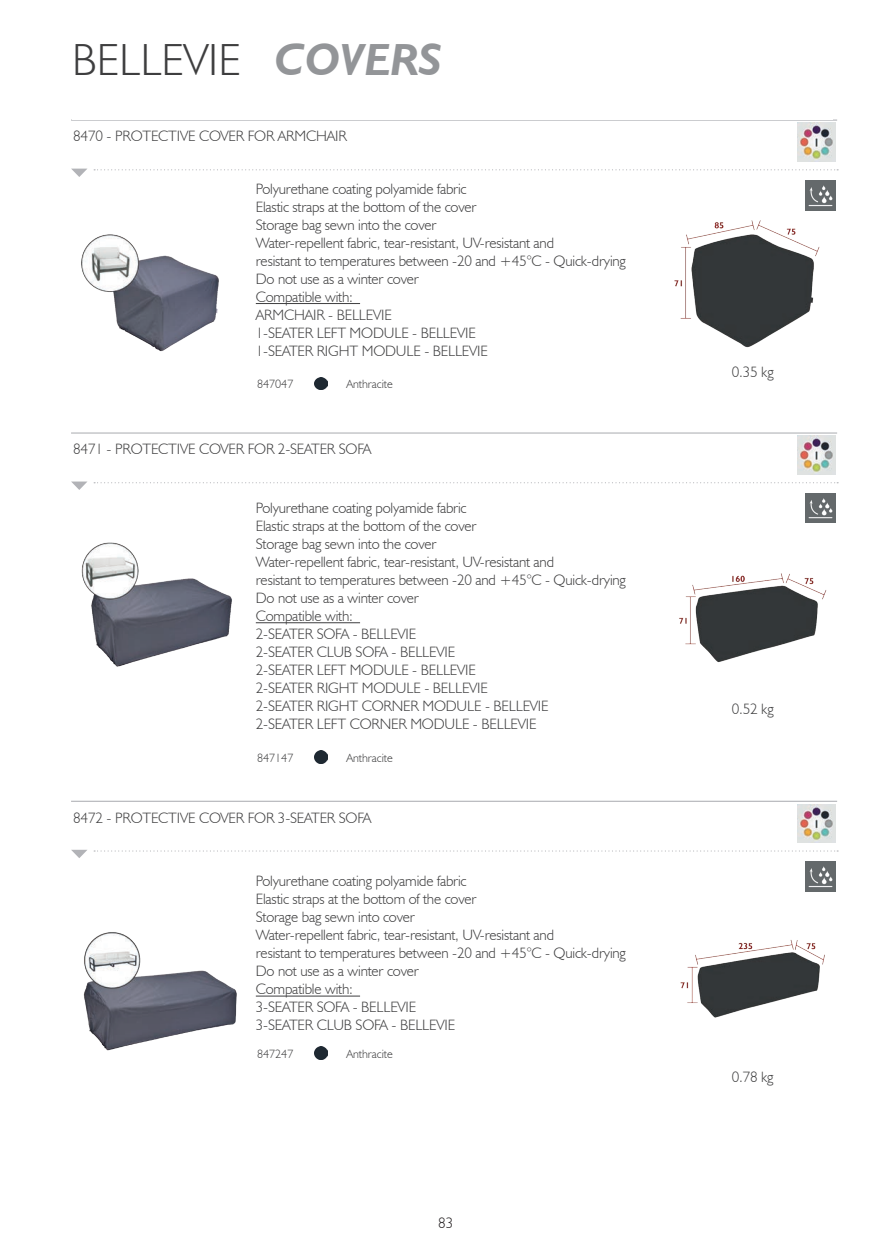
<style>
.page{position:relative;width:893px;height:1251px;background:#fff}
.page>*{position:absolute;margin:0;border:0;box-sizing:border-box;transform-origin:0 0}
.t1{font:300 45px "Humanist 521 BT";color:#3e3e3f}
.t2{font:300 15px/18px "Humanist 521 BT";letter-spacing:-.01em;color:#3e3e3f}
.t3{font:300 15px "Humanist 521 BT";color:#231f20}
.t4{font:300 12px "Humanist 521 BT";color:#3e3e3f}
.s1{font-weight:700;font-style:italic;color:#939598}
</style>
<div class="page">
<svg style="left:94px;top:850px;width:744px;height:1px"></svg>
<hr style="left:71px;top:800px;width:766px;height:1px;background:#b2b3b7">
<img style="left:83px;top:932px;width:154px;height:119px">
<hr style="left:256px;top:995px;width:104px;height:1px;background:#3e3e3f">
<img style="left:806px;top:861px;width:30px;height:30px">
<img style="left:797px;top:804px;width:39px;height:38px">
<img style="left:680px;top:940px;width:145px;height:78px">
<svg style="left:71px;top:849px;width:16px;height:9px"></svg>
<svg style="left:94px;top:482px;width:744px;height:1px"></svg>
<hr style="left:71px;top:432px;width:766px;height:1px;background:#b2b3b7">
<hr style="left:256px;top:622px;width:104px;height:1px;background:#3e3e3f">
<img style="left:806px;top:493px;width:30px;height:30px">
<img style="left:797px;top:436px;width:39px;height:38px">
<img style="left:679px;top:573px;width:148px;height:90px">
<svg style="left:71px;top:481px;width:16px;height:9px"></svg>
<svg style="left:94px;top:169px;width:744px;height:1px"></svg>
<hr style="left:71px;top:119px;width:766px;height:2px;background:#b2b3b7">
<hr style="left:256px;top:303px;width:104px;height:1px;background:#3e3e3f">
<img style="left:806px;top:180px;width:30px;height:19px">
<img style="left:797px;top:123px;width:39px;height:38px">
<img style="left:674px;top:199px;width:162px;height:149px">
<svg style="left:71px;top:168px;width:16px;height:9px"></svg>
<img style="left:81px;top:542px;width:151px;height:125px">
<img style="left:81px;top:234px;width:138px;height:118px">
<svg style="left:314px;top:377px;width:13px;height:12px"></svg>
<svg style="left:314px;top:750px;width:13px;height:13px"></svg>
<svg style="left:314px;top:1046px;width:13px;height:13px"></svg>
<h1 class="t1" style="left:72px;top:32px;width:372px">BELLEVIE <span class="s1">COVERS</span></h1>
<p class="t2" style="left:73px;top:127px;width:275px">8470 - PROTECTIVE COVER FOR ARMCHAIR</p>
<p class="t2" style="left:256px;top:179px;width:372px">Polyurethane coating polyamide fabric<br>Elastic straps at the bottom of the cover<br>Storage bag sewn into the cover<br>Water-repellent fabric, tear-resistant, UV-resistant and<br>resistant to temperatures between -20 and +45°C - Quick-drying Do not use as a winter cover<br>Compatible with:<br>ARMCHAIR - BELLEVIE<br>1-SEATER LEFT MODULE - BELLEVIE<br>1-SEATER RIGHT MODULE - BELLEVIE</p>
<p class="t4" style="left:257px;top:376px;width:38px">847047</p>
<p class="t4" style="left:346px;top:376px;width:48px">Anthracite</p>
<p class="t2" style="left:73px;top:440px;width:300px">8471 - PROTECTIVE COVER FOR 2-SEATER SOFA</p>
<p class="t2" style="left:256px;top:498px;width:372px">Polyurethane coating polyamide fabric<br>Elastic straps at the bottom of the cover<br>Storage bag sewn into the cover<br>Water-repellent fabric, tear-resistant, UV-resistant and<br>resistant to temperatures between -20 and +45°C - Quick-drying Do not use as a winter cover<br>Compatible with:<br>2-SEATER SOFA - BELLEVIE<br>2-SEATER CLUB SOFA - BELLEVIE<br>2-SEATER LEFT MODULE - BELLEVIE<br>2-SEATER RIGHT MODULE - BELLEVIE<br>2-SEATER RIGHT CORNER MODULE - BELLEVIE<br>2-SEATER LEFT CORNER MODULE - BELLEVIE</p>
<p class="t4" style="left:257px;top:750px;width:38px">847147</p>
<p class="t4" style="left:346px;top:750px;width:48px">Anthracite</p>
<p class="t2" style="left:73px;top:808px;width:300px">8472 - PROTECTIVE COVER FOR 3-SEATER SOFA</p>
<p class="t2" style="left:256px;top:871px;width:372px">Polyurethane coating polyamide fabric<br>Elastic straps at the bottom of the cover<br>Storage bag sewn into cover<br>Water-repellent fabric, tear-resistant, UV-resistant and<br>resistant to temperatures between -20 and +45°C - Quick-drying Do not use as a winter cover<br>Compatible with:<br>3-SEATER SOFA - BELLEVIE<br>3-SEATER CLUB SOFA - BELLEVIE</p>
<p class="t4" style="left:257px;top:1045px;width:38px">847247</p>
<p class="t4" style="left:346px;top:1045px;width:48px">Anthracite</p>
<p class="t3" style="left:438px;top:1213px;width:17px">83</p>
<p class="t2" style="left:732px;top:363px;width:43px">0.35 kg</p>
<p class="t2" style="left:732px;top:699px;width:43px">0.52 kg</p>
<p class="t2" style="left:732px;top:1067px;width:43px">0.78 kg</p>
</div>
